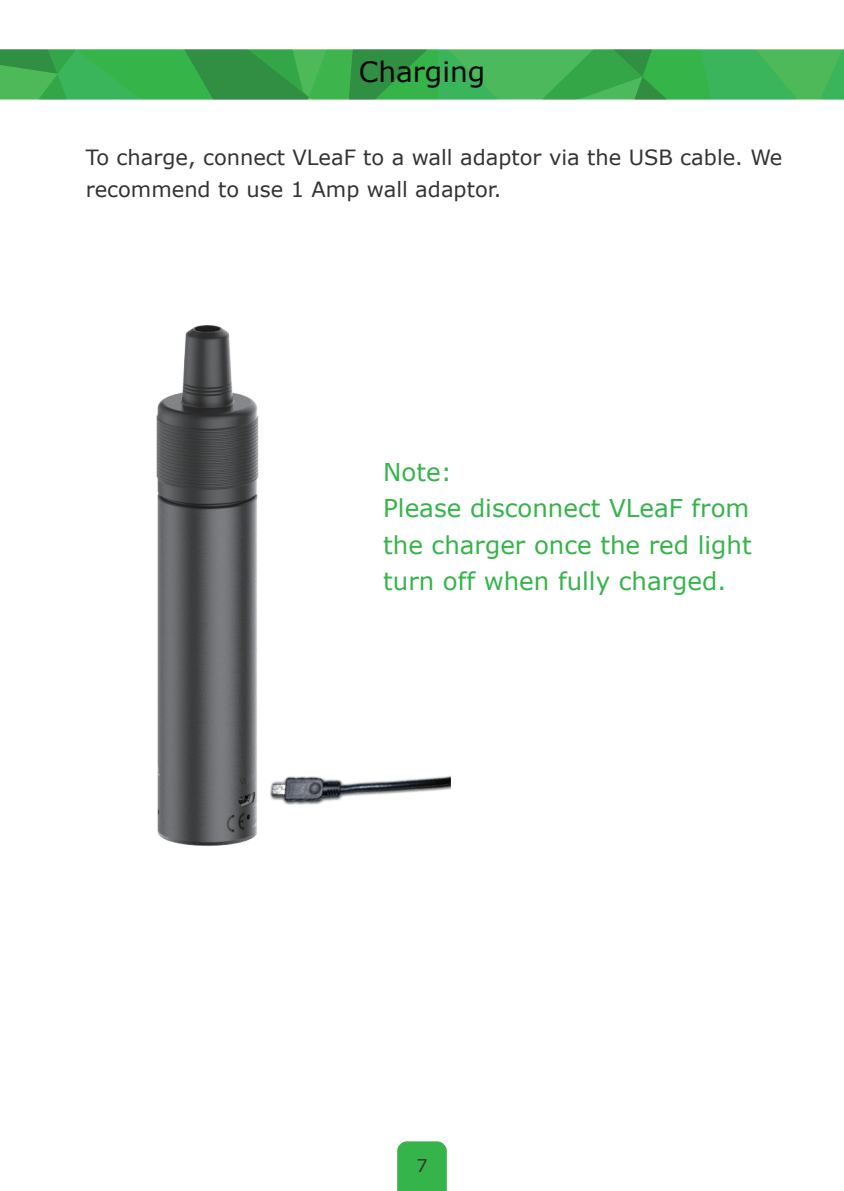
<style>
.page{position:relative;width:844px;height:1191px;background:#fff}
.page>*{position:absolute;margin:0;border:0;box-sizing:border-box;transform-origin:0 0}
.t1{font:28px "Verdana";color:#030303}
.t2{font:24.5px/36.4px "Verdana";color:#35b44a}
.t3{font:21px/32.2px "Verdana";color:#333334}
.t4{font:17.5px "Verdana";color:#333334}
</style>
<div class="page">
<img style="left:156px;top:325px;width:103px;height:521px">
<svg style="left:0;top:50px;width:843px;height:49px;background:#3bac4f"></svg>
<div style="left:397px;top:1141px;width:49px;height:50px;background:#35b44a"></div>
<img style="left:270px;top:775px;width:181px;height:30px">
<h1 class="t1" style="left:358px;top:53px;width:128px">Charging</h1>
<p class="t3" style="left:86px;top:141px;width:698px">To charge, connect VLeaF to a wall adaptor via the USB cable. We recommend to use 1 Amp wall adaptor.</p>
<p class="t2" style="left:383px;top:454px;width:370px">Note:<br>Please disconnect VLeaF from the charger once the red light turn off when fully charged.</p>
<p class="t4" style="left:416px;top:1153px;width:13px">7</p>
</div>
